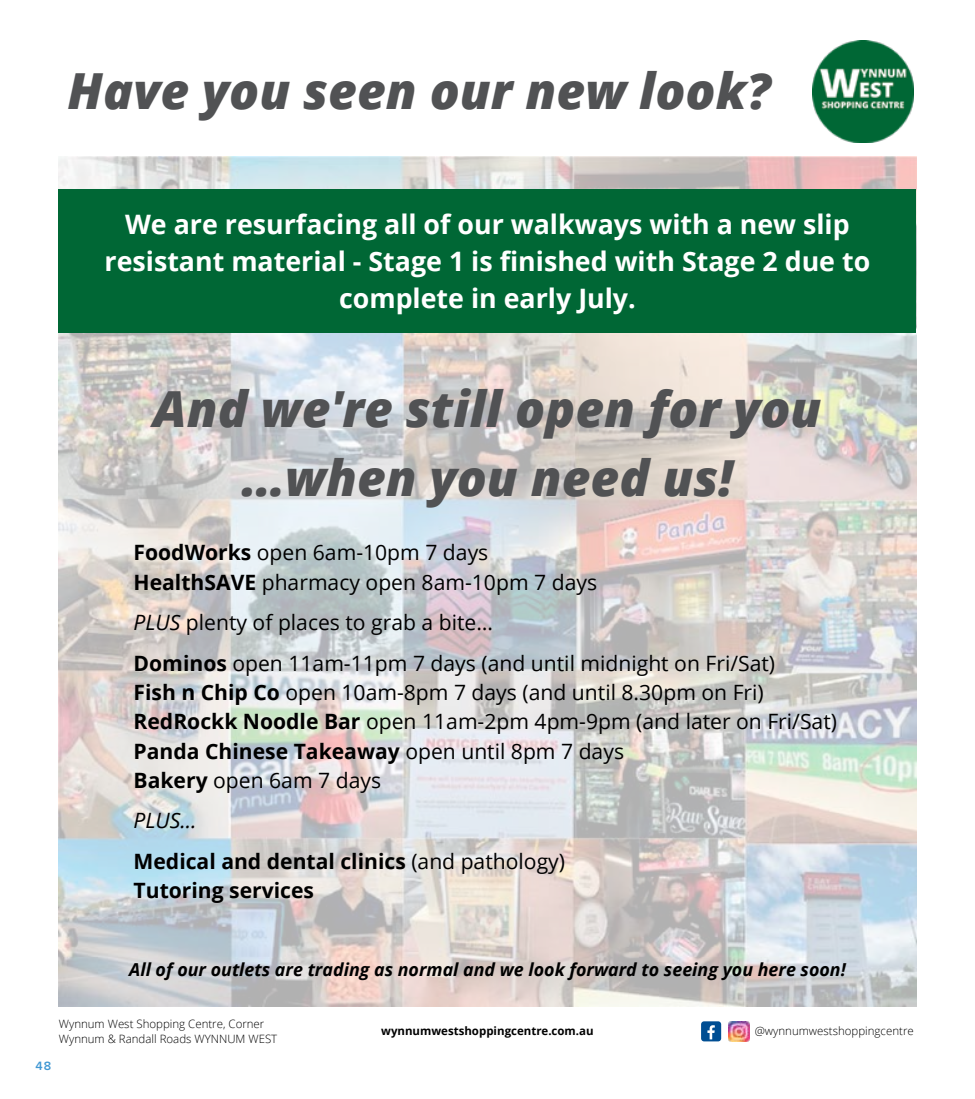
<style>
.page{position:relative;width:975px;height:1099px;background:#fff}
.page>*{position:absolute;margin:0;border:0;box-sizing:border-box;transform-origin:0 0}
.t1{font:italic 800 49.75px/68.9px "Open Sans";color:#515254;text-align:center}
.t2{font:700 26.75px/37.2px "Open Sans";color:#fff;text-align:center}
.t3{font:21.12px/29.2px "Open Sans";color:#000}
.t4{font:700 21.12px/40.5px "Open Sans";color:#000}
.t5{font:italic 700 17.88px "Open Sans";color:#000}
.t6{font:600 12.5px "Proxima Nova";color:#4198d3}
.t7{font:300 11.5px/15.2px "Open Sans";color:#000}
.t8{font:700 11.5px "Open Sans";color:#000}
.s1{font-weight:700}
.s2{font-style:italic}
.s3{font-weight:400;font-style:italic}
.s4{font-weight:400}
</style>
<div class="page">
<img style="left:59px;top:157px;width:856px;height:849px">
<img style="left:812px;top:40px;width:101px;height:103px">
<div style="left:701px;top:1021px;width:20px;height:20px;background:#004e93;border-radius:3px"></div>
<svg style="left:707px;top:1025px;width:7px;height:14px"></svg>
<img style="left:729px;top:1021px;width:20px;height:20px">
<div style="left:59px;top:189px;width:856px;height:143px;background:#006735"></div>
<h1 class="t1" style="left:68px;top:54px;width:704px">Have you seen our new look?</h1>
<p class="t2" style="left:105px;top:205px;width:767px">We are resurfacing all of our walkways with a new slip resistant material - Stage 1 is finished with Stage 2 due to complete in early July.</p>
<h1 class="t1" style="left:153px;top:372px;width:669px">And we're still open for you …when you need us!</h1>
<p class="t3" style="left:133px;top:537px;width:465px"><span class="s1">FoodWorks</span> open 6am-10pm 7 days<br><span class="s1">HealthSAVE</span> pharmacy open 8am-10pm 7 days</p>
<p class="t3" style="left:133px;top:601px;width:643px;line-height:40.5px"><span class="s2">PLUS</span> plenty of places to grab a bite…<br><span class="s1">Dominos</span> open 11am-11pm 7 days (and until midnight on Fri/Sat)</p>
<p class="t3" style="left:133px;top:677px;width:705px"><span class="s1">Fish n Chip Co</span> open 10am-8pm 7 days (and until 8.30pm on Fri)<br><span class="s1">RedRockk Noodle Bar</span> open 11am-2pm 4pm-9pm (and later on Fri/Sat)<br><span class="s1">Panda Chinese Takeaway</span> open until 8pm 7 days<br><span class="s1">Bakery</span> open 6am 7 days</p>
<p class="t4" style="left:133px;top:799px;width:433px"><span class="s3">PLUS…<br></span>Medical and dental clinics <span class="s4">(and pathology)</span></p>
<p class="t4" style="left:133px;top:869px;width:182px">Tutoring services</p>
<p class="t6" style="left:35px;top:1056px;width:17px">48</p>
<p class="t5" style="left:129px;top:956px;width:718px">All of our outlets are trading as normal and we look forward to seeing you here soon!</p>
<p class="t7" style="left:59px;top:1015px;width:220px">Wynnum West Shopping Centre, Corner<br>Wynnum &amp; Randall Roads WYNNUM WEST</p>
<p class="t8" style="left:381px;top:1022px;width:214px">wynnumwestshoppingcentre.com.au</p>
<p class="t7" style="left:754px;top:1023px;width:160px">@wynnumwestshoppingcentre</p>
</div>
